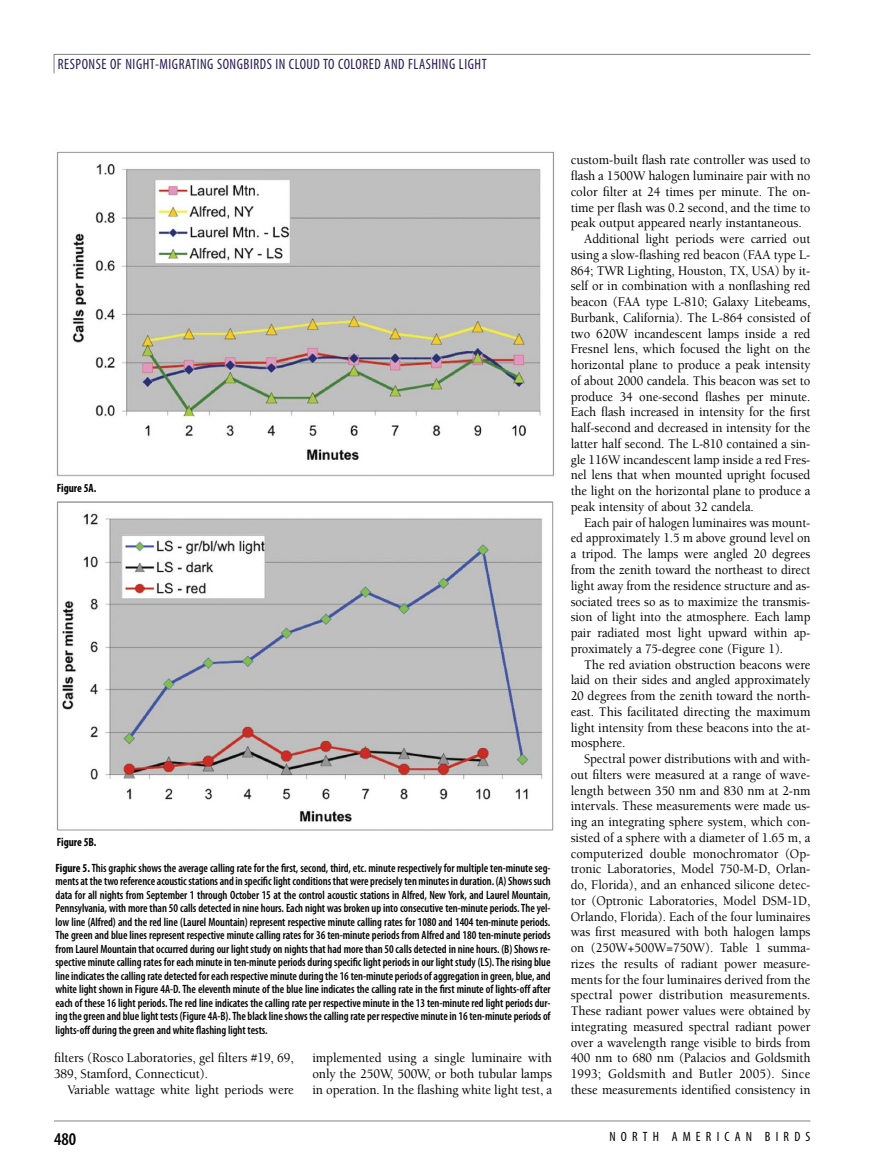
<style>
.page{position:relative;width:878px;height:1175px;background:#fff}
.page>*{position:absolute;margin:0;border:0;box-sizing:border-box;transform-origin:0 0}
.t1{font:600 condensed 18px "Myriad Pro";color:#000}
.t2{font:condensed 15px "Myriad Pro";letter-spacing:.04em;color:#261b50;scale:.95 1}
.t3{font:500 13.5px "Berkeley Std";letter-spacing:-.005em;color:#000;scale:.94 1}
.t4{font:500 13.5px/15.8px "Berkeley Std";letter-spacing:-.005em;color:#000;scale:.95 1}
.t5{font:500 13.5px "Berkeley Std";letter-spacing:-.005em;color:#000;scale:.93 1}
.t6{font:500 13.5px "Berkeley Std";letter-spacing:.02em;color:#000;scale:.94 1}
.t7{font:condensed 13.5px "Myriad Pro";letter-spacing:.385em;color:#000}
.t8{font:600 condensed 12px/13.5px "Myriad Pro";letter-spacing:-.005em;color:#000;text-align:justify;scale:.95 1}
.t9{font:700 condensed 12px "Myriad Pro";letter-spacing:-.005em;color:#000;scale:.95 1}
.s1{font-weight:700}
</style>
<div class="page">
<hr style="left:54px;top:54px;width:756px;height:1px;background:#808080">
<svg style="left:54px;top:55px;width:1px;height:18px"></svg>
<hr style="left:54px;top:1120px;width:756px;height:1px;background:#808080">
<img style="left:56px;top:501px;width:498px;height:330px">
<img style="left:56px;top:151px;width:498px;height:326px">
<p class="t2" style="left:58px;top:59px;width:453px">RESPONSE OF NIGHT-MIGRATING SONGBIRDS IN CLOUD TO COLORED AND FLASHING LIGHT</p>
<p class="t9" style="left:57px;top:484px;width:43px">Figure 5A.</p>
<p class="t9" style="left:57px;top:837px;width:43px">Figure 5B.</p>
<p class="t8" style="left:55px;top:862px;width:522px"><span class="s1">Figure 5.</span> This graphic shows the average calling rate for the first, second, third, etc. minute respectively for multiple ten-minute seg&shy;mentsat thetwo referenceacousticstationsand in specificlightconditionsthatwere preciselytenminutesin duration. (A)Showssuch data for all nights from September 1 through October 15 at the control acoustic stations in Alfred, New York, and Laurel Mountain, Pennsylvania, with more than 50 calls detected in nine hours. Each night was broken up into consecutive ten-minute periods.The yel&shy;low line (Alfred) and the red line (Laurel Mountain) represent respective minute calling rates for 1080 and 1404 ten-minute periods.<br>The green and blue lines represent respective minute calling rates for 36 ten-minute periods from Alfred and 180 ten-minute periods from Laurel Mountain that occurred during our light study on nights that had more than 50 calls detected in nine hours. (B) Shows re&shy;spective minute calling rates for each minute in ten-minute periods during specific light periods in our light study (LS).The rising blue line indicates the calling rate detected for each respective minute during the 16 ten-minute periods of aggregation in green, blue, and white light shown in Figure 4A-D. The eleventh minute of the blue line indicates the calling rate in the first minute of lights-off after each of these 16 light periods.The red line indicates the calling rate per respective minute in the 13 ten-minute red light periods dur&shy;ing the green and bluelight tests(Figure 4A-B).The blacklineshowsthecalling rate per respectiveminutein 16 ten-minute periods of lights-off during the green and white flashing light tests.</p>
<p class="t4" style="left:54px;top:1051px;width:254px">filters (Rosco Laboratories, gel filters #19, 69,<br>389, Stamford, Connecticut).</p>
<p class="t4" style="left:67px;top:1083px;width:240px">Variable wattage white light periods were</p>
<p class="t4" style="left:312px;top:1051px;width:254px;text-align:justify">implemented using a single luminaire with only the 250W, 500W, or both tubular lamps in operation. In the flashing white light test, a</p>
<p class="t4" style="left:570px;top:153px;width:254px">custom-built flash rate controller was used to</p>
<p class="t4" style="left:570px;top:169px;width:254px">flash a 1500W halogen luminaire pair with no</p>
<p class="t4" style="left:570px;top:185px;width:254px">color filter at 24 times per minute. The on-</p>
<p class="t4" style="left:570px;top:201px;width:254px">time per flash was 0.2 second, and the time to</p>
<p class="t4" style="left:570px;top:216px;width:245px">peak output appeared nearly instantaneous.</p>
<p class="t3" style="left:584px;top:233px;width:242px">Additional light periods were carried out</p>
<p class="t3" style="left:570px;top:249px;width:256px">using a slow-flashing red beacon (FAA type L-</p>
<p class="t3" style="left:570px;top:265px;width:256px">864; TWR Lighting, Houston, TX, USA) by it-</p>
<p class="t3" style="left:570px;top:281px;width:256px">self or in combination with a nonflashing red</p>
<p class="t3" style="left:570px;top:296px;width:256px">beacon (FAA type L-810; Galaxy Litebeams,</p>
<p class="t3" style="left:570px;top:312px;width:256px">Burbank, California). The L-864 consisted of</p>
<p class="t3" style="left:570px;top:328px;width:256px">two 620W incandescent lamps inside a red</p>
<p class="t3" style="left:570px;top:344px;width:256px">Fresnel lens, which focused the light on the</p>
<p class="t3" style="left:570px;top:359px;width:256px">horizontal plane to produce a peak intensity</p>
<p class="t3" style="left:570px;top:375px;width:256px">of about 2000 candela. This beacon was set to</p>
<p class="t3" style="left:570px;top:391px;width:256px">produce 34 one-second flashes per minute.</p>
<p class="t3" style="left:570px;top:407px;width:256px">Each flash increased in intensity for the first</p>
<p class="t3" style="left:570px;top:422px;width:256px">half-second and decreased in intensity for the</p>
<p class="t3" style="left:570px;top:438px;width:256px">latter half second. The L-810 contained a sin-</p>
<p class="t3" style="left:570px;top:454px;width:256px">gle 116W incandescent lamp inside a red Fres-</p>
<p class="t3" style="left:570px;top:470px;width:256px">nel lens that when mounted upright focused</p>
<p class="t3" style="left:570px;top:485px;width:256px">the light on the horizontal plane to produce a</p>
<p class="t3" style="left:570px;top:501px;width:196px">peak intensity of about 32 candela.</p>
<p class="t5" style="left:584px;top:517px;width:245px">Each pair of halogen luminaires was mount-</p>
<p class="t5" style="left:570px;top:533px;width:259px">ed approximately 1.5 m above ground level on</p>
<p class="t5" style="left:570px;top:548px;width:259px">a tripod. The lamps were angled 20 degrees</p>
<p class="t5" style="left:570px;top:564px;width:259px">from the zenith toward the northeast to direct</p>
<p class="t5" style="left:570px;top:580px;width:259px">light away from the residence structure and as-</p>
<p class="t5" style="left:570px;top:596px;width:259px">sociated trees so as to maximize the transmis-</p>
<p class="t5" style="left:570px;top:611px;width:259px">sion of light into the atmosphere. Each lamp</p>
<p class="t5" style="left:570px;top:627px;width:259px">pair radiated most light upward within ap-</p>
<p class="t5" style="left:570px;top:643px;width:230px">proximately a 75-degree cone (Figure 1).</p>
<p class="t4" style="left:584px;top:657px;width:240px">The red aviation obstruction beacons were</p>
<p class="t4" style="left:570px;top:673px;width:254px">laid on their sides and angled approximately</p>
<p class="t4" style="left:570px;top:689px;width:254px">20 degrees from the zenith toward the north-</p>
<p class="t4" style="left:570px;top:705px;width:254px">east. This facilitated directing the maximum</p>
<p class="t4" style="left:570px;top:720px;width:254px">light intensity from these beacons into the at-</p>
<p class="t4" style="left:570px;top:736px;width:59px">mosphere.</p>
<p class="t3" style="left:584px;top:753px;width:242px">Spectral power distributions with and with-</p>
<p class="t3" style="left:570px;top:769px;width:256px">out filters were measured at a range of wave-</p>
<p class="t3" style="left:570px;top:785px;width:256px">length between 350 nm and 830 nm at 2-nm</p>
<p class="t3" style="left:570px;top:800px;width:256px">intervals. These measurements were made us-</p>
<p class="t3" style="left:570px;top:816px;width:256px">ing an integrating sphere system, which con-</p>
<p class="t3" style="left:570px;top:832px;width:256px">sisted of a sphere with a diameter of 1.65 m, a</p>
<p class="t3" style="left:570px;top:848px;width:256px">computerized double monochromator (Op-</p>
<p class="t3" style="left:570px;top:863px;width:256px">tronic Laboratories, Model 750-M-D, Orlan-</p>
<p class="t3" style="left:570px;top:879px;width:256px">do, Florida), and an enhanced silicone detec-</p>
<p class="t3" style="left:570px;top:895px;width:256px">tor (Optronic Laboratories, Model DSM-1D,</p>
<p class="t3" style="left:570px;top:911px;width:256px">Orlando, Florida). Each of the four luminaires</p>
<p class="t3" style="left:570px;top:926px;width:256px">was first measured with both halogen lamps</p>
<p class="t3" style="left:570px;top:942px;width:256px">on (250W+500W=750W). Table 1 summa-</p>
<p class="t3" style="left:570px;top:958px;width:256px">rizes the results of radiant power measure-</p>
<p class="t3" style="left:570px;top:974px;width:256px">ments for the four luminaires derived from the</p>
<p class="t3" style="left:570px;top:989px;width:256px">spectral power distribution measurements.</p>
<p class="t3" style="left:570px;top:1005px;width:256px">These radiant power values were obtained by</p>
<p class="t3" style="left:570px;top:1021px;width:256px">integrating measured spectral radiant power</p>
<p class="t3" style="left:570px;top:1037px;width:256px">over a wavelength range visible to birds from</p>
<p class="t3" style="left:570px;top:1052px;width:256px">400 nm to 680 nm (Palacios and Goldsmith</p>
<p class="t6" style="left:570px;top:1068px;width:256px">1993; Goldsmith and Butler 2005). Since</p>
<p class="t3" style="left:570px;top:1084px;width:256px">these measurements identified consistency in</p>
<h1 class="t1" style="left:54px;top:1132px;width:24px">480</h1>
<p class="t7" style="left:609px;top:1132px;width:202px">NORTH AMERICAN BIRDS</p>
</div>
